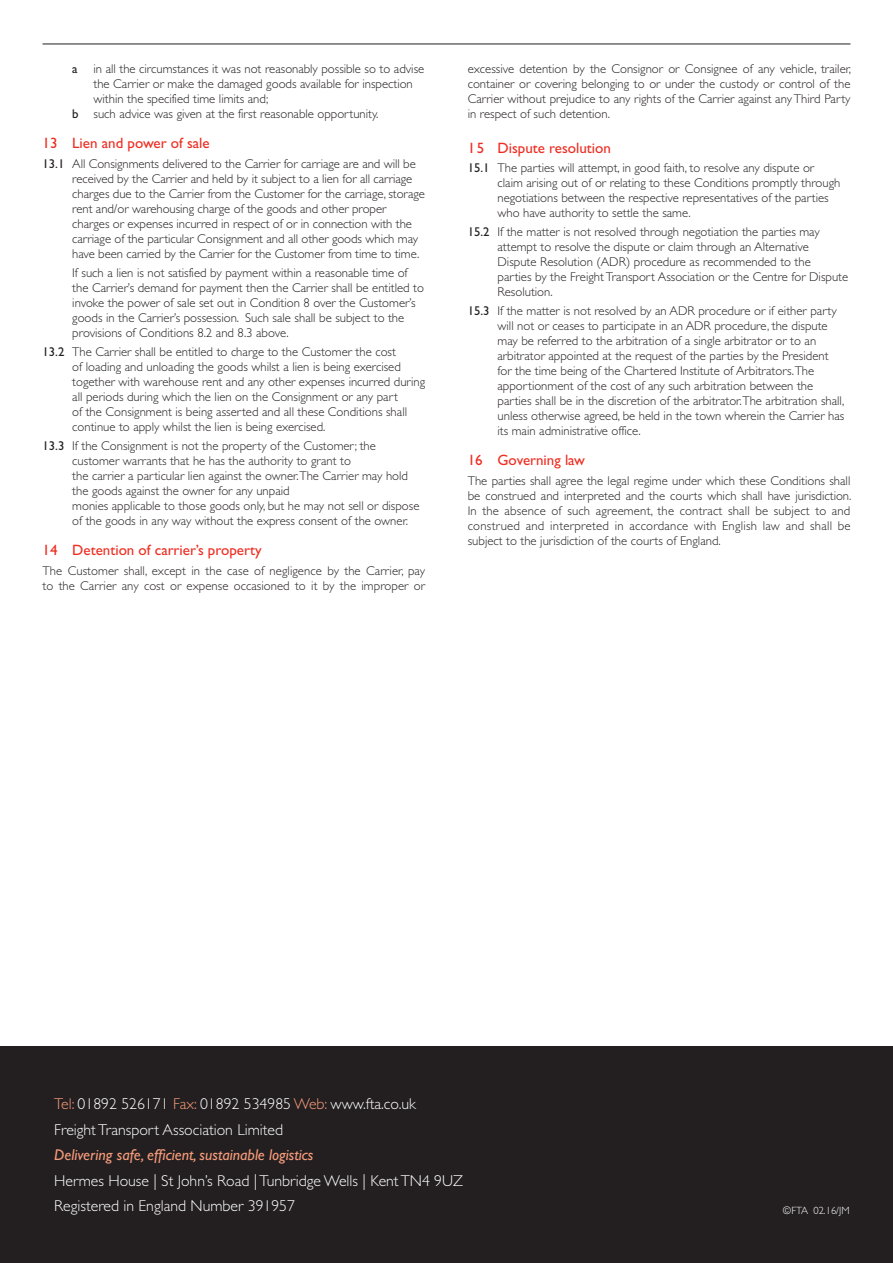
<style>
.page{position:relative;width:893px;height:1263px;background:#fff}
.page>*{position:absolute;margin:0;border:0;box-sizing:border-box;transform-origin:0 0}
.AddText{font:300 15.75px/25.5px "Gill Sans";color:#fff}
.BHead{font:15px "Gill Sans";color:#ee2e22}
.Indent{font:300 12.75px/15px "Gill Sans";color:#231f20}
.Body_Text{font:300 12.75px/15px "Gill Sans";color:#231f20;text-align:justify}
.Indent_2{font:300 12.75px/15px "Gill Sans";color:#231f20}
.t1{font:300 10.5px "Gill Sans";color:#fff}
.s1{font-weight:400}
.s2{color:#f69b7b}
.s3{font-weight:400;font-style:italic;color:#f69b7b}
</style>
<div class="page">
<hr style="left:43px;top:44px;width:807px;height:1px;background:#231f20">
<div style="left:0;top:1046px;width:893px;height:217px;background:#231f20"></div>
<p class="Indent_2" style="left:94px;top:62px;width:332px;text-indent:-21px"><span class="s1">a</span> in all the circumstances it was not reasonably possible so to advise the Carrier or make the damaged goods available for inspection within the specified time limits and;</p>
<p class="Indent_2" style="left:72px;top:107px;width:308px"><span class="s1">b</span> such advice was given at the first reasonable opportunity.</p>
<p class="BHead" style="left:43px;top:135px;width:169px">13 Lien and power of sale</p>
<p class="Indent" style="left:72px;top:156px;width:354px;text-indent:-30px"><span class="s1">13.1</span> All Consignments delivered to the Carrier for carriage are and will be received by the Carrier and held by it subject to a lien for all carriage charges due to the Carrier from the Customer for the carriage, storage rent and/or warehousing charge of the goods and other proper charges or expenses incurred in respect of or in connection with the carriage of the particular Consignment and all other goods which may have been carried by the Carrier for the Customer from time to time.</p>
<p class="Indent" style="left:72px;top:265px;width:353px">If such a lien is not satisfied by payment within a reasonable time of the Carrier’s demand for payment then the Carrier shall be entitled to invoke the power of sale set out in Condition 8 over the Customer’s goods in the Carrier’s possession. Such sale shall be subject to the provisions of Conditions 8.2 and 8.3 above.</p>
<p class="Indent" style="left:72px;top:344px;width:354px;text-indent:-30px"><span class="s1">13.2</span> The Carrier shall be entitled to charge to the Customer the cost<br>of loading and unloading the goods whilst a lien is being exercised together with warehouse rent and any other expenses incurred during all periods during which the lien on the Consignment or any part<br>of the Consignment is being asserted and all these Conditions shall continue to apply whilst the lien is being exercised.</p>
<p class="Indent" style="left:72px;top:439px;width:349px;text-indent:-30px"><span class="s1">13.3</span> If the Consignment is not the property of the Customer; the customer warrants that he has the authority to grant to<br>the carrier a particular lien against the owner.The Carrier may hold the goods against the owner for any unpaid<br>monies applicable to those goods only, but he may not sell or dispose of the goods in any way without the express consent of the owner.</p>
<p class="BHead" style="left:43px;top:542px;width:221px">14 Detention of carrier’s property</p>
<p class="Body_Text" style="left:43px;top:563px;width:384px">The Customer shall, except in the case of negligence by the Carrier, pay to the Carrier any cost or expense occasioned to it by the improper or</p>
<p class="Body_Text" style="left:468px;top:62px;width:385px">excessive detention by the Consignor or Consignee of any vehicle, trailer, container or covering belonging to or under the custody or control of the Carrier without prejudice to any rights of the Carrier against any Third Party in respect of such detention.</p>
<p class="BHead" style="left:468px;top:139px;width:145px">15 Dispute resolution</p>
<p class="Indent" style="left:497px;top:160px;width:344px;text-indent:-30px"><span class="s1">15.1</span> The parties will attempt, in good faith, to resolve any dispute or claim arising out of or relating to these Conditions promptly through negotiations between the respective representatives of the parties who have authority to settle the same.</p>
<p class="Indent" style="left:497px;top:224px;width:352px;text-indent:-30px"><span class="s1">15.2</span> If the matter is not resolved through negotiation the parties may attempt to resolve the dispute or claim through an Alternative Dispute Resolution (ADR) procedure as recommended to the<br>parties by the Freight Transport Association or the Centre for Dispute Resolution.</p>
<p class="Indent" style="left:497px;top:304px;width:348px;text-indent:-30px"><span class="s1">15.3</span> If the matter is not resolved by an ADR procedure or if either party will not or ceases to participate in an ADR procedure, the dispute may be referred to the arbitration of a single arbitrator or to an arbitrator appointed at the request of the parties by the President for the time being of the Chartered Institute of Arbitrators.The apportionment of the cost of any such arbitration between the parties shall be in the discretion of the arbitrator.The arbitration shall, unless otherwise agreed, be held in the town wherein the Carrier has its main administrative office.</p>
<p class="BHead" style="left:468px;top:452px;width:119px">16 Governing law</p>
<p class="Body_Text" style="left:468px;top:473px;width:385px">The parties shall agree the legal regime under which these Conditions shall be construed and interpreted and the courts which shall have jurisdiction.<br>In the absence of such agreement, the contract shall be subject to and construed and interpreted in accordance with English law and shall be subject to the jurisdiction of the courts of England.</p>
<p class="AddText" style="left:54px;top:1091px;width:363px"><span class="s2">Tel:</span> 01892 526171 <span class="s2">Fax:</span> 01892 534985 <span class="s2">Web:</span> www.fta.co.uk</p>
<p class="AddText" style="left:54px;top:1117px;width:230px">Freight Transport Association Limited</p>
<p class="AddText" style="left:54px;top:1142px;width:410px"><span class="s3">Delivering safe, efficient, sustainable logistics<br></span>Hermes House | St John’s Road | Tunbridge Wells | Kent TN4 9UZ</p>
<p class="AddText" style="left:54px;top:1193px;width:242px">Registered in England Number 391957</p>
<p class="t1" style="left:783px;top:1205px;width:68px">©FTA 02.16/JM</p>
</div>
